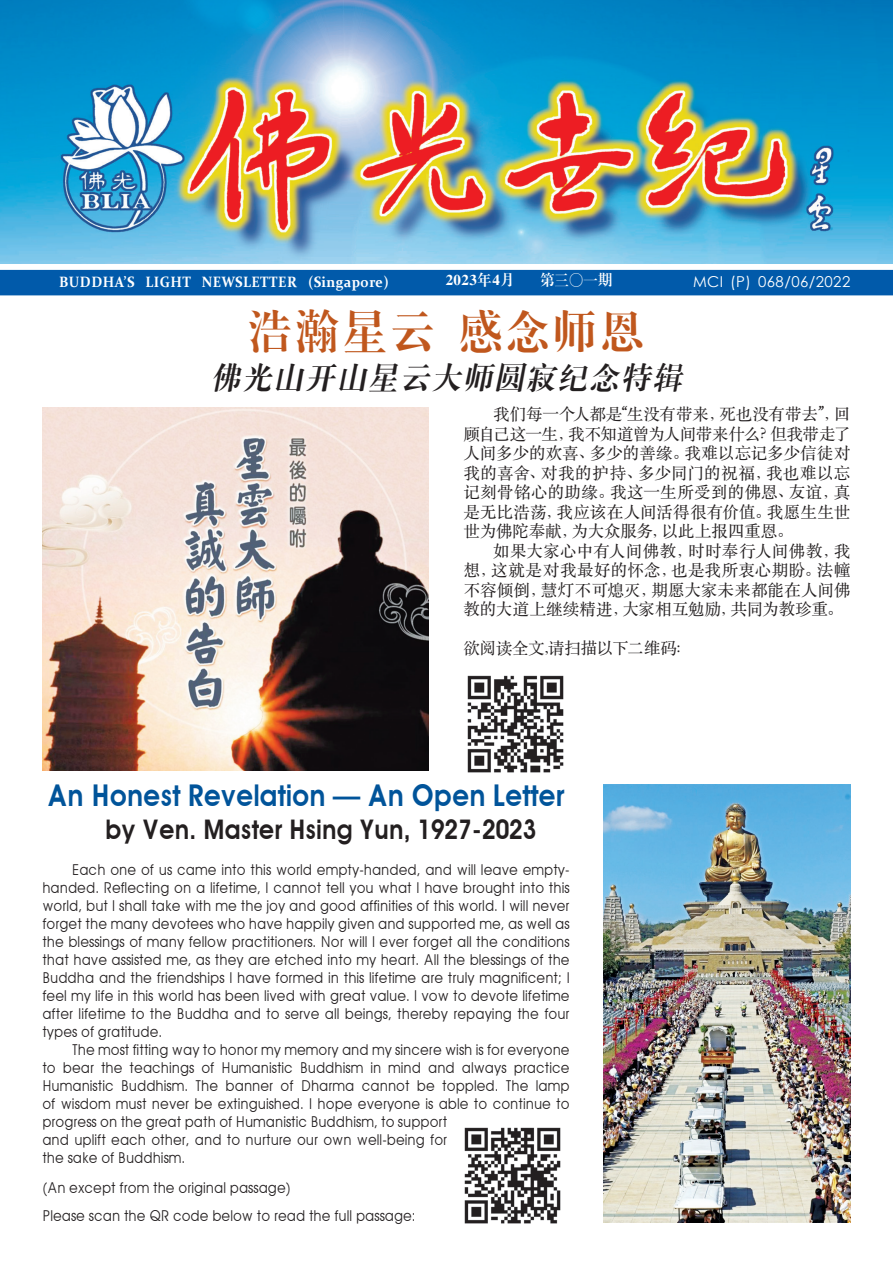
<style>
.page{position:relative;width:893px;height:1265px;background:#fff}
.page>*{position:absolute;margin:0;border:0;box-sizing:border-box;transform-origin:0 0}
.t1{font:45px "JQ Biao Song JT";letter-spacing:.11em;color:#c0571d;scale:.95 1}
.t2{font:600 30px "Avant Garde";color:#01549a;scale:.9 1}
.t3{font:italic 30px "JQ Biao Song JT";color:#231f20;scale:.95 1}
.t4{font:600 27px "Avant Garde";color:#231f20;scale:.9 1}
.t5{font:16.5px/19.5px "ST Songti SC Regular";color:#231f20;text-align:justify}
.t6{font:16.5px "ST Songti SC Regular";letter-spacing:-.02em;color:#231f20}
.t7{font:15px/18px "Avant Garde";color:#231f20;scale:.9 1}
.t8{font:700 15px "Constantia";letter-spacing:.025em;color:#fff;scale:.93 1}
.t9{font:15px "Century Gothic";letter-spacing:.03em;color:#fff}
.t10{font:15px "JQ Biao Song JT";letter-spacing:.025em;color:#fff}
.t11{font:15px "JQ Biao Song JT";letter-spacing:.025em;color:#fff;scale:.93 1}
</style>
<div class="page">
<div style="left:0;top:270px;width:893px;height:25px;background:#015aaa"></div>
<img style="left:0;top:0;width:893px;height:263px">
<img style="left:42px;top:407px;width:386px;height:363px">
<img style="left:464px;top:1127px;width:97px;height:97px">
<img style="left:467px;top:675px;width:97px;height:98px">
<img style="left:604px;top:785px;width:246px;height:437px">
<p class="t8" style="left:59px;top:272px;width:356px">BUDDHA’S LIGHT NEWSLETTER (Singapore)</p>
<p class="t10" style="left:446px;top:272px;width:70px">2023年4月</p>
<p class="t11" style="left:541px;top:272px;width:78px">第三○一期</p>
<p class="t9" style="left:693px;top:273px;width:159px">MCI (P) 068/06/2022</p>
<h1 class="t1" style="left:249px;top:309px;width:417px">浩瀚星云感念师恩</h1>
<h2 class="t3" style="left:211px;top:362px;width:497px">佛光山开山星云大师圆寂纪念特辑</h2>
<p class="t5" style="left:463px;top:403px;width:388px;text-indent:30px">我们每一个人都是“生没有带来，死也没有带去”，回顾自己这一生，我不知道曾为人间带来什么？但我带走了人间多少的欢喜、多少的善缘。我难以忘记多少信徒对我的喜舍、对我的护持、多少同门的祝福，我也难以忘记刻骨铭心的助缘。我这一生所受到的佛恩、友谊，真是无比浩荡，我应该在人间活得很有价值。我愿生生世世为佛陀奉献，为大众服务，以此上报四重恩。</p>
<p class="t5" style="left:463px;top:540px;width:388px;text-indent:30px">如果大家心中有人间佛教，时时奉行人间佛教，我想，这就是对我最好的怀念，也是我所衷心期盼。法幢不容倾倒，慧灯不可熄灭，期愿大家未来都能在人间佛教的大道上继续精进，大家相互勉励，共同为教珍重。</p>
<p class="t6" style="left:463px;top:638px;width:219px">欲阅读全文,请扫描以下二维码:</p>
<h2 class="t2" style="left:48px;top:777px;width:576px">An Honest Revelation — An Open Letter</h2>
<h3 class="t4" style="left:105px;top:813px;width:480px">by Ven. Master Hsing Yun, 1927-2023</h3>
<p class="t7" style="left:42px;top:860px;width:587px;text-align:justify;text-indent:30px">Each one of us came into this world empty-handed, and will leave empty&shy;handed. Reflecting on a lifetime, I cannot tell you what I have brought into this world, but I shall take with me the joy and good affinities of this world. I will never forget the many devotees who have happily given and supported me, as well as the blessings of many fellow practitioners. Nor will I ever forget all the conditions that have assisted me, as they are etched into my heart. All the blessings of the Buddha and the friendships I have formed in this lifetime are truly magnificent; I feel my life in this world has been lived with great value. I vow to devote lifetime after lifetime to the Buddha and to serve all beings, thereby repaying the four types of gratitude.</p>
<p class="t7" style="left:42px;top:1040px;width:587px;text-indent:30px">The most fitting way to honor my memory and my sincere wish is for everyone to bear the teachings of Humanistic Buddhism in mind and always practice Humanistic Buddhism. The banner of Dharma cannot be toppled. The lamp of wisdom must never be extinguished. I hope everyone is able to continue to progress on the great path of Humanistic Buddhism, to support<br>and uplift each other, and to nurture our own well-being for<br>the sake of Buddhism.</p>
<p class="t7" style="left:42px;top:1173px;width:416px;line-height:28.5px">(An except from the original passage)<br>Please scan the QR code below to read the full passage:</p>
</div>
